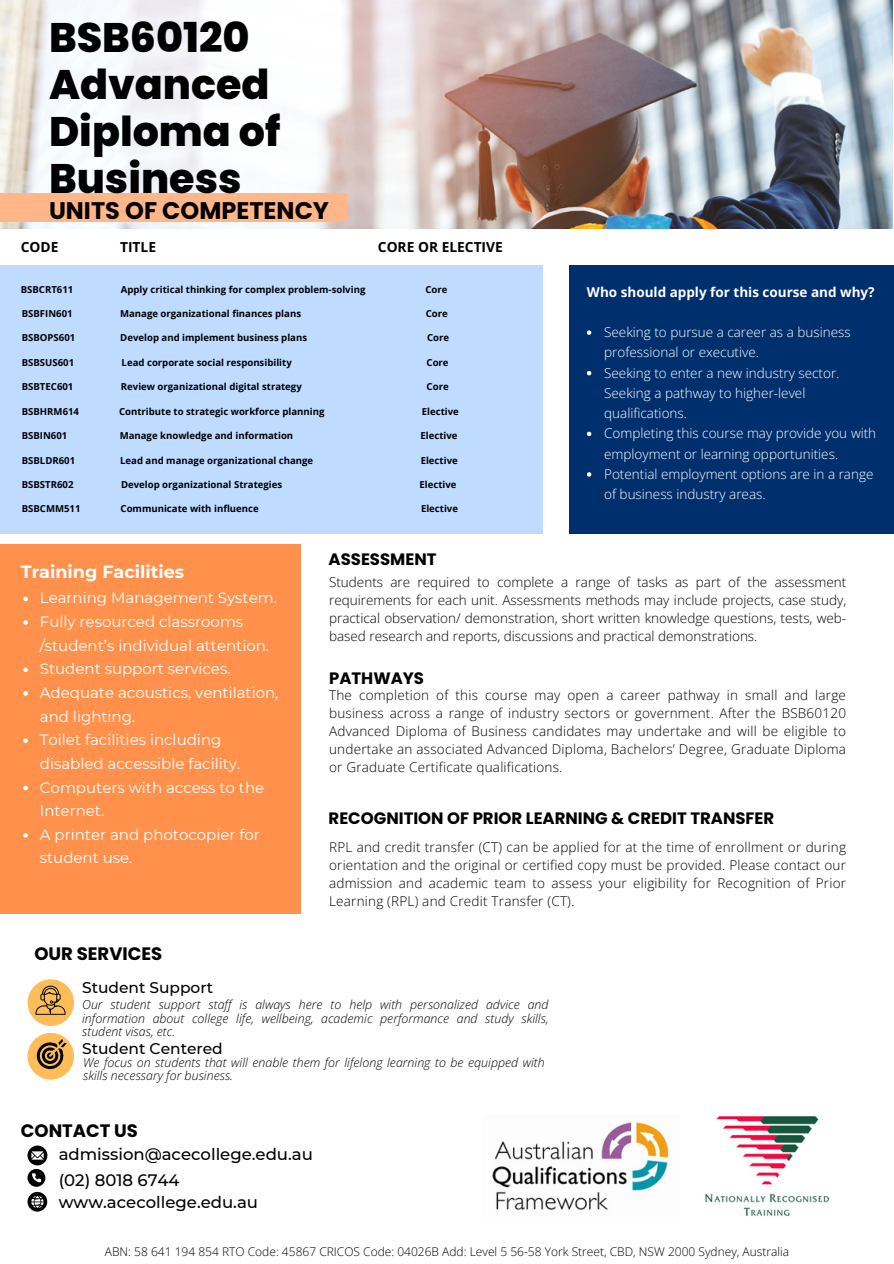
<style>
.page{position:relative;width:894px;height:1264px;background:#fff}
.page>*{position:absolute;margin:0;border:0;box-sizing:border-box;transform-origin:0 0}
.t1{font:800 41.25px/47.2px "Poppins";color:#000}
.t2{font:700 24px "Poppins";color:#000}
.t3{font:700 18px "Poppins";color:#000}
.t4{font:700 17.55px "Montserrat";color:#fff}
.t5{font:500 16.5px/25.8px "Montserrat";color:#000}
.t6{font:700 16.5px "Poppins";color:#000}
.t7{font:500 15.45px "Montserrat";color:#000}
.t8{font:15px/23.7px "Montserrat";color:#fff}
.t9{font:700 13.8px "Open Sans";color:#000}
.t10{font:300 13.5px/18px "Open Sans";letter-spacing:.015em;color:#000;text-align:justify}
.t11{font:300 13.5px/20.2px "Open Sans";color:#fff}
.t12{font:700 13.5px "Open Sans";color:#fff}
.t13{font:italic 300 12.3px/13.5px "Open Sans";color:#000}
.t14{font:300 12px "Open Sans";color:#000}
.t15{font:700 9.6px "Open Sans";color:#000}
</style>
<div class="page">
<img style="left:0;top:0;width:892px;height:228px">
<div style="left:0;top:193px;width:346px;height:29px;background:#ffb688"></div>
<div style="left:0;top:545px;width:301px;height:368px;background:#ff914d"></div>
<svg style="left:27px;top:1145px;width:20px;height:66px"></svg>
<div style="left:568px;top:265px;width:324px;height:268px;background:#002f6d"></div>
<img style="left:705px;top:1116px;width:125px;height:100px">
<img style="left:492px;top:1122px;width:177px;height:88px">
<div style="left:0;top:265px;width:542px;height:268px;background:#bfdbff"></div>
<svg style="left:28px;top:979px;width:46px;height:47px"></svg>
<svg style="left:28px;top:1033px;width:46px;height:46px"></svg>
<svg style="left:35px;top:1038px;width:32px;height:32px"></svg>
<svg style="left:35px;top:985px;width:31px;height:29px"></svg>
<svg style="left:586px;top:330px;width:5px;height:5px"></svg>
<svg style="left:586px;top:371px;width:5px;height:4px"></svg>
<svg style="left:586px;top:431px;width:5px;height:5px"></svg>
<svg style="left:586px;top:472px;width:5px;height:4px"></svg>
<svg style="left:23px;top:596px;width:5px;height:5px"></svg>
<svg style="left:23px;top:620px;width:5px;height:4px"></svg>
<svg style="left:23px;top:667px;width:5px;height:5px"></svg>
<svg style="left:23px;top:691px;width:5px;height:4px"></svg>
<svg style="left:23px;top:738px;width:5px;height:5px"></svg>
<svg style="left:23px;top:785px;width:5px;height:5px"></svg>
<svg style="left:23px;top:833px;width:5px;height:4px"></svg>
<p class="t1" style="left:49px;top:14px;width:233px">BSB60120<br>Advanced<br>Diploma of<br>Business</p>
<p class="t2" style="left:49px;top:193px;width:281px">UNITS OF COMPETENCY</p>
<p class="t9" style="left:21px;top:237px;width:39px">CODE</p>
<p class="t9" style="left:120px;top:237px;width:37px">TITLE</p>
<h3 class="t9" style="left:378px;top:237px;width:126px">CORE OR ELECTIVE</h3>
<h3 class="t15" style="left:21px;top:282px;width:54px">BSBCRT611</h3>
<h3 class="t15" style="left:121px;top:282px;width:246px">Apply critical thinking for complex problem-solving</h3>
<h3 class="t15" style="left:425px;top:282px;width:24px">Core</h3>
<p class="t15" style="left:22px;top:307px;width:52px">BSBFIN601</p>
<p class="t15" style="left:120px;top:307px;width:182px">Manage organizational finances plans</p>
<p class="t15" style="left:426px;top:307px;width:24px">Core</p>
<h5 class="t15" style="left:22px;top:331px;width:55px">BSBOPS601</h5>
<h5 class="t15" style="left:120px;top:331px;width:188px">Develop and implement business plans</h5>
<h5 class="t15" style="left:427px;top:331px;width:24px">Core</h5>
<p class="t15" style="left:22px;top:355px;width:54px">BSBSUS601</p>
<p class="t15" style="left:122px;top:355px;width:172px">Lead corporate social responsibility</p>
<p class="t15" style="left:426px;top:355px;width:24px">Core</p>
<h5 class="t15" style="left:22px;top:380px;width:53px">BSBTEC601</h5>
<h5 class="t15" style="left:121px;top:380px;width:182px">Review organizational digital strategy</h5>
<h5 class="t15" style="left:426px;top:380px;width:24px">Core</h5>
<p class="t15" style="left:22px;top:404px;width:59px">BSBHRM614</p>
<p class="t15" style="left:119px;top:404px;width:207px">Contribute to strategic workforce planning</p>
<p class="t15" style="left:421px;top:404px;width:39px">Elective</p>
<h3 class="t15" style="left:22px;top:429px;width:47px">BSBIN601</h3>
<h3 class="t15" style="left:120px;top:429px;width:175px">Manage knowledge and information</h3>
<h3 class="t15" style="left:420px;top:429px;width:39px">Elective</h3>
<h4 class="t15" style="left:22px;top:453px;width:55px">BSBLDR601</h4>
<h4 class="t15" style="left:120px;top:453px;width:194px">Lead and manage organizational change</h4>
<h4 class="t15" style="left:420px;top:453px;width:39px">Elective</h4>
<p class="t15" style="left:22px;top:477px;width:53px">BSBSTR602</p>
<p class="t15" style="left:121px;top:477px;width:163px">Develop organizational Strategies</p>
<p class="t15" style="left:419px;top:477px;width:39px">Elective</p>
<p class="t15" style="left:22px;top:502px;width:60px">BSBCMM511</p>
<p class="t15" style="left:120px;top:502px;width:140px">Communicate with influence</p>
<p class="t15" style="left:421px;top:502px;width:39px">Elective</p>
<p class="t12" style="left:586px;top:282px;width:289px">Who should apply for this course and why?</p>
<p class="t11" style="left:604px;top:322px;width:248px">Seeking to pursue a career as a business professional or executive.</p>
<p class="t11" style="left:604px;top:362px;width:237px">Seeking to enter a new industry sector.<br>Seeking a pathway to higher-level qualifications.</p>
<p class="t11" style="left:604px;top:423px;width:273px">Completing this course may provide you with employment or learning opportunities.</p>
<p class="t11" style="left:604px;top:463px;width:271px">Potential employment options are in a range of business industry areas.</p>
<p class="t4" style="left:21px;top:561px;width:165px">Training Facilities</p>
<h4 class="t8" style="left:40px;top:586px;width:238px">Learning Management System.</h4>
<p class="t8" style="left:40px;top:610px;width:231px">Fully resourced classrooms /student’s individual attention.</p>
<p class="t8" style="left:40px;top:657px;width:192px">Student support services.</p>
<p class="t8" style="left:40px;top:680px;width:240px">Adequate acoustics, ventilation, and lighting.</p>
<p class="t8" style="left:40px;top:728px;width:202px">Toilet facilities including disabled accessible facility.</p>
<p class="t8" style="left:40px;top:775px;width:226px">Computers with access to the<br>Internet.</p>
<p class="t8" style="left:40px;top:822px;width:221px">A printer and photocopier for student use.</p>
<p class="t3" style="left:34px;top:941px;width:129px">OUR SERVICES</p>
<p class="t7" style="left:82px;top:978px;width:132px">Student Support</p>
<p class="t6" style="left:328px;top:548px;width:109px">ASSESSMENT</p>
<p class="t10" style="left:329px;top:572px;width:518px">Students are required to complete a range of tasks as part of the assessment requirements for each unit. Assessments methods may include projects, case study, practical observation/ demonstration, short written knowledge questions, tests, web&shy;based research and reports, discussions and practical demonstrations.</p>
<p class="t6" style="left:329px;top:666px;width:96px">PATHWAYS</p>
<p class="t10" style="left:329px;top:686px;width:518px">The completion of this course may open a career pathway in small and large business across a range of industry sectors or government. After the BSB60120<br>Advanced Diploma of Business candidates may undertake and will be eligible to undertake an associated Advanced Diploma, Bachelors’ Degree, Graduate Diploma or Graduate Certificate qualifications.</p>
<p class="t6" style="left:328px;top:807px;width:447px">RECOGNITION OF PRIOR LEARNING &amp; CREDIT TRANSFER</p>
<p class="t10" style="left:329px;top:837px;width:518px">RPL and credit transfer (CT) can be applied for at the time of enrollment or during orientation and the original or certified copy must be provided. Please contact our admission and academic team to assess your eligibility for Recognition of Prior Learning (RPL) and Credit Transfer (CT).</p>
<p class="t13" style="left:82px;top:997px;width:468px;text-align:justify">Our student support staff is always here to help with personalized advice and information about college life, wellbeing, academic performance and study skills, student visas, etc.</p>
<p class="t7" style="left:82px;top:1038px;width:142px">Student Centered</p>
<p class="t13" style="left:83px;top:1055px;width:463px">We focus on students that will enable them for lifelong learning to be equipped with skills necessary for business.</p>
<h3 class="t3" style="left:21px;top:1117px;width:119px">CONTACT US</h3>
<p class="t5" style="left:59px;top:1141px;width:256px">admission@acecollege.edu.au (02) 8018 6744</p>
<p class="t5" style="left:59px;top:1189px;width:201px">www.acecollege.edu.au</p>
<h3 class="t14" style="left:105px;top:1243px;width:685px">ABN: 58 641 194 854 RTO Code: 45867 CRICOS Code: 04026B Add: Level 5 56-58 York Street, CBD, NSW 2000 Sydney, Australia</h3>
</div>
